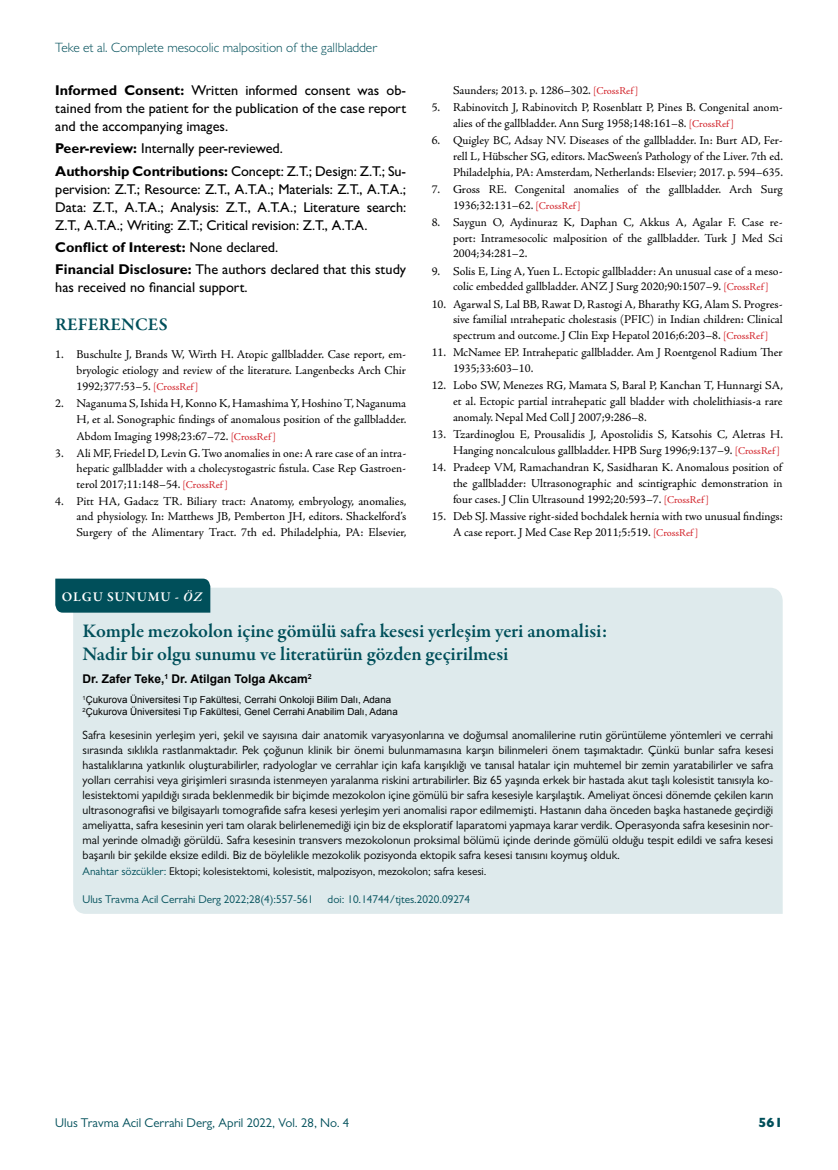
<style>
.page{position:relative;width:838px;height:1170px;background:#fff}
.page>*{position:absolute;margin:0;border:0;box-sizing:border-box;transform-origin:0 0}
.t1{font:600 19.5px/23.4px "Garamond Premr Pro";color:#004f5a}
.t2{font:600 18px "Garamond Premr Pro";letter-spacing:.01em;color:#004f5a}
.t3{font:500 14.25px/18px "Gill Sans MT Pro";color:#000;text-align:justify}
.t4{font:300 13.5px "Gill Sans MT Pro";color:#004f5a}
.t5{font:600 13.5px "Garamond Premr Pro";letter-spacing:.055em;color:#fff}
.t6{font:800 13.5px "Gill Sans MT Pro";color:#004f5a}
.t7{font:12.75px "Gill Sans MT Pro";color:#004f5a}
.t8{font:12px/15.9px "Adobe Jenson Pro";color:#000;text-align:justify}
.t9{font:12px/15px "Gill Sans MT Pro";color:#000;text-align:justify}
.t10{font:700 12px "Arial";color:#000}
.t11{font:11.25px "Gill Sans MT Pro";color:#000}
.t12{font:11.25px "Gill Sans MT Pro";color:#004f5a}
.t13{font:9.75px/11.7px "Arial";color:#000}
.s1{font-weight:700}
.s2{font-size:10.5px;color:#d2232a}
.s3{font-style:italic}
.s4{color:#004f5a}
</style>
<div class="page">
<div style="left:73px;top:587px;width:709px;height:326px;background:#deeaec"></div>
<div style="left:55px;top:578px;width:155px;height:34px;background:#004f5a"></div>
<p class="t4" style="left:55px;top:39px;width:324px">Teke et al. Complete mesocolic malposition of the gallbladder</p>
<p class="t3" style="left:55px;top:81px;width:352px"><span class="s1">Informed Consent:</span> Written informed consent was ob&shy;tained from the patient for the publication of the case report and the accompanying images.</p>
<p class="t3" style="left:55px;top:137px;width:352px;line-height:22.4px"><span class="s1">Peer-review:</span> Internally peer-reviewed.<br><span class="s1">Authorship Contributions:</span> Concept: Z.T.; Design: Z.T.; Su-</p>
<p class="t3" style="left:55px;top:180px;width:352px">pervision: Z.T.; Resource: Z.T., A.T.A.; Materials: Z.T., A.T.A.; Data: Z.T., A.T.A.; Analysis: Z.T., A.T.A.; Literature search:<br>Z.T., A.T.A.; Writing: Z.T.; Critical revision: Z.T., A.T.A.</p>
<p class="t3" style="left:55px;top:236px;width:352px;line-height:22.4px"><span class="s1">Conflict of Interest:</span> None declared.<br><span class="s1">Financial Disclosure:</span> The authors declared that this study</p>
<p class="t3" style="left:55px;top:278px;width:194px">has received no financial support.</p>
<h2 class="t2" style="left:55px;top:313px;width:114px">REFERENCES</h2>
<p class="t8" style="left:77px;top:346px;width:331px;text-indent:-21px">1. Buschulte J, Brands W, Wirth H. Atopic gallbladder. Case report, em&shy;bryologic etiology and review of the literature. Langenbecks Arch Chir 1992;377:53–5. <span class="s2">[CrossRef ]</span></p>
<p class="t8" style="left:77px;top:395px;width:331px;text-indent:-21px">2. Naganuma S, Ishida H, Konno K, Hamashima Y, Hoshino T, Naganuma H, et al. Sonographic findings of anomalous position of the gallbladder.<br>Abdom Imaging 1998;23:67–72. <span class="s2">[CrossRef ]</span></p>
<p class="t8" style="left:77px;top:445px;width:331px;text-indent:-21px">3. Ali MF, Friedel D, Levin G. Two anomalies in one: A rare case of an intra&shy;hepatic gallbladder with a cholecystogastric fistula. Case Rep Gastroen&shy;terol 2017;11:148–54. <span class="s2">[CrossRef ]</span></p>
<p class="t8" style="left:77px;top:493px;width:331px;text-indent:-21px">4. Pitt HA, Gadacz TR. Biliary tract: Anatomy, embryology, anomalies, and physiology. In: Matthews JB, Pemberton JH, editors. Shackelford’s Surgery of the Alimentary Tract. 7th ed. Philadelphia, PA: Elsevier,</p>
<p class="t8" style="left:453px;top:82px;width:187px">Saunders; 2013. p. 1286–302. <span class="s2">[CrossRef ]</span></p>
<p class="t8" style="left:453px;top:99px;width:331px;text-indent:-21px">5. Rabinovitch J, Rabinovitch P, Rosenblatt P, Pines B. Congenital anom&shy;alies of the gallbladder. Ann Surg 1958;148:161–8. <span class="s2">[CrossRef ]</span></p>
<p class="t8" style="left:453px;top:132px;width:331px;text-indent:-21px">6. Quigley BC, Adsay NV. Diseases of the gallbladder. In: Burt AD, Fer&shy;rell L, Hübscher SG, editors. MacSween’s Pathology of the Liver. 7th ed.<br>Philadelphia, PA: Amsterdam, Netherlands: Elsevier; 2017. p. 594–635.</p>
<p class="t8" style="left:453px;top:181px;width:331px;text-indent:-21px">7. Gross RE. Congenital anomalies of the gallbladder. Arch Surg<br>1936;32:131–62. <span class="s2">[CrossRef ]</span></p>
<p class="t8" style="left:453px;top:214px;width:331px;text-indent:-21px">8. Saygun O, Aydinuraz K, Daphan C, Akkus A, Agalar F. Case re&shy;port: Intramesocolic malposition of the gallbladder. Turk J Med Sci 2004;34:281–2.</p>
<p class="t8" style="left:453px;top:263px;width:331px;text-indent:-21px">9. Solis E, Ling A, Yuen L. Ectopic gallbladder: An unusual case of a meso&shy;colic embedded gallbladder. ANZ J Surg 2020;90:1507–9. <span class="s2">[CrossRef ]</span></p>
<p class="t8" style="left:453px;top:296px;width:331px;text-indent:-21px">10. Agarwal S, Lal BB, Rawat D, Rastogi A, Bharathy KG, Alam S. Progres&shy;sive familial ıntrahepatic cholestasis (PFIC) in Indian children: Clinical spectrum and outcome. J Clin Exp Hepatol 2016;6:203–8. <span class="s2">[CrossRef ]</span></p>
<p class="t8" style="left:453px;top:345px;width:331px;text-indent:-21px">11. McNamee EP. Intrahepatic gallbladder. Am J Roentgenol Radium Ther<br>1935;33:603–10.</p>
<p class="t8" style="left:453px;top:378px;width:331px;text-indent:-21px">12. Lobo SW, Menezes RG, Mamata S, Baral P, Kanchan T, Hunnargi SA, et al. Ectopic partial intrahepatic gall bladder with cholelithiasis-a rare anomaly. Nepal Med Coll J 2007;9:286–8.</p>
<p class="t8" style="left:432px;top:427px;width:353px;text-align:right">13. Tzardinoglou E, Prousalidis J, Apostolidis S, Katsohis C, Aletras H.<br>Hanging noncalculous gallbladder. HPB Surg 1996;9:137–9. <span class="s2">[CrossRef ]</span></p>
<p class="t8" style="left:453px;top:460px;width:331px;text-indent:-21px">14. Pradeep VM, Ramachandran K, Sasidharan K. Anomalous position of the gallbladder: Ultrasonographic and scintigraphic demonstration in four cases. J Clin Ultrasound 1992;20:593–7. <span class="s2">[CrossRef ]</span></p>
<p class="t8" style="left:453px;top:508px;width:331px;text-indent:-21px">15. Deb SJ. Massive right-sided bochdalek hernia with two unusual findings:<br>A case report. J Med Case Rep 2011;5:519. <span class="s2">[CrossRef ]</span></p>
<p class="t5" style="left:62px;top:588px;width:142px">OLGU SUNUMU - <span class="s3">ÖZ</span></p>
<h1 class="t1" style="left:82px;top:619px;width:526px">Komple mezokolon içine gömülü safra kesesi yerleşim yeri anomalisi:<br>Nadir bir olgu sunumu ve literatürün gözden geçirilmesi</h1>
<p class="t10" style="left:82px;top:671px;width:231px">Dr. Zafer Teke,<sup>1</sup> Dr. Atilgan Tolga Akcam<sup>2</sup></p>
<p class="t13" style="left:82px;top:694px;width:317px"><sup>1</sup>Çukurova Üniversitesi Tıp Fakültesi, Cerrahi Onkoloji Bilim Dalı, Adana<br><sup>2</sup>Çukurova Üniversitesi Tıp Fakültesi, Genel Cerrahi Anabilim Dalı, Adana</p>
<p class="t9" style="left:82px;top:726px;width:692px">Safra kesesinin yerleşim yeri, şekil ve sayısına dair anatomik varyasyonlarına ve doğumsal anomalilerine rutin görüntüleme yöntemleri ve cerrahi sırasında sıklıkla rastlanmaktadır. Pek çoğunun klinik bir önemi bulunmamasına karşın bilinmeleri önem taşımaktadır. Çünkü bunlar safra kesesi hastalıklarına yatkınlık oluşturabilirler, radyologlar ve cerrahlar için kafa karışıklığı ve tanısal hatalar için muhtemel bir zemin yaratabilirler ve safra yolları cerrahisi veya girişimleri sırasında istenmeyen yaralanma riskini artırabilirler. Biz 65 yaşında erkek bir hastada akut taşlı kolesistit tanısıyla ko&shy;lesistektomi yapıldığı sırada beklenmedik bir biçimde mezokolon içine gömülü bir safra kesesiyle karşılaştık. Ameliyat öncesi dönemde çekilen karın ultrasonografisi ve bilgisayarlı tomografide safra kesesi yerleşim yeri anomalisi rapor edilmemişti. Hastanın daha önceden başka hastanede geçirdiği ameliyatta, safra kesesinin yeri tam olarak belirlenemediği için biz de eksploratif laparatomi yapmaya karar verdik. Operasyonda safra kesesinin nor&shy;mal yerinde olmadığı görüldü. Safra kesesinin transvers mezokolonun proksimal bölümü içinde derinde gömülü olduğu tespit edildi ve safra kesesi başarılı bir şekilde eksize edildi. Biz de böylelikle mezokolik pozisyonda ektopik safra kesesi tanısını koymuş olduk.</p>
<p class="t11" style="left:82px;top:864px;width:405px"><span class="s4">Anahtar sözcükler:</span> Ektopi; kolesistektomi, kolesistit, malpozisyon, mezokolon; safra kesesi.</p>
<p class="t12" style="left:82px;top:892px;width:232px">Ulus Travma Acil Cerrahi Derg 2022;28(4):557-561</p>
<p class="t12" style="left:328px;top:892px;width:144px">doi: 10.14744/tjtes.2020.09274</p>
<p class="t7" style="left:55px;top:1115px;width:295px">Ulus Travma Acil Cerrahi Derg, April 2022, Vol. 28, No. 4</p>
<p class="t6" style="left:758px;top:1114px;width:26px">561</p>
</div>
